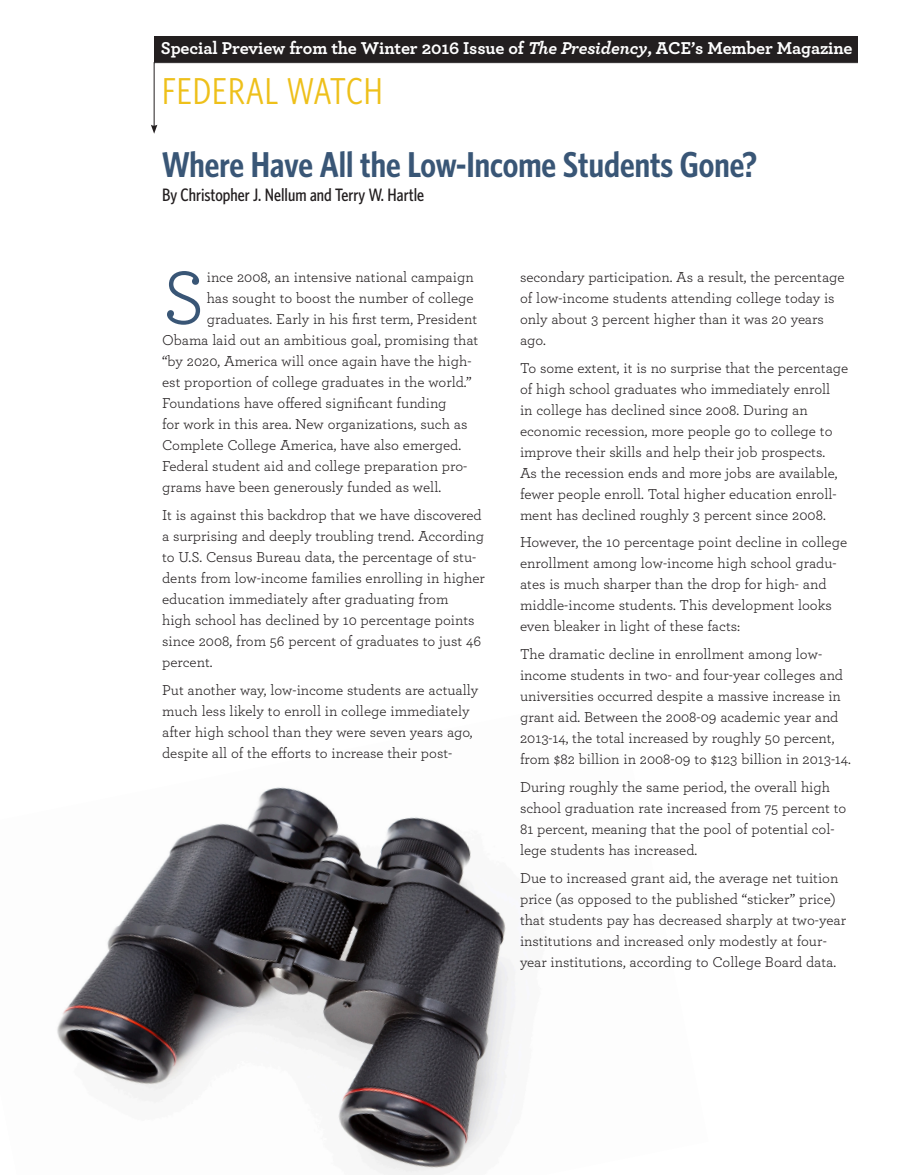
<style>
.page{position:relative;width:905px;height:1175px;background:#fff}
.page>*{position:absolute;margin:0;border:0;box-sizing:border-box;transform-origin:0 0}
.body_10_14{font:78.9px "Archer";color:#395676}
.t1{font:37.5px "Whitney Condensed";letter-spacing:.025em;color:#eec01a}
.Dept_Article_Title{font:600 36px "Whitney Condensed";color:#395676}
.body_no_indent{font:700 18px "Archer";letter-spacing:-.01em;color:#fff}
.Byline{font:500 18px "Whitney Condensed";color:#231f20}
.body_10_14-2{font:15px/21px "Archer";color:#231f20}
.s1{font-style:italic}
</style>
<div class="page">
<img style="left:57px;top:787px;width:458px;height:387px">
<div style="left:154px;top:36px;width:703px;height:26px;background:#231f20"></div>
<svg style="left:154px;top:62px;width:704px;height:64px"></svg>
<svg style="left:151px;top:125px;width:6px;height:9px"></svg>
<p class="body_no_indent" style="left:161px;top:34px;width:693px">Special Preview from the Winter 2016 Issue of <span class="s1">The Presidency</span>, ACE’s Member Magazine</p>
<p class="t1" style="left:162px;top:68px;width:222px">FEDERAL WATCH</p>
<p class="Dept_Article_Title" style="left:162px;top:142px;width:596px">Where Have All the Low-Income Students Gone?</p>
<p class="Byline" style="left:162px;top:184px;width:263px">By Christopher J. Nellum and Terry W. Hartle</p>
<p class="body_10_14" style="left:162px;top:243px;width:45px">S</p>
<p class="body_10_14-2" style="left:207px;top:266px;width:268px">ince 2008, an intensive national campaign</p>
<p class="body_10_14-2" style="left:207px;top:287px;width:268px">has sought to boost the number of college</p>
<p class="body_10_14-2" style="left:207px;top:308px;width:272px">graduates. Early in his first term, President</p>
<p class="body_10_14-2" style="left:162px;top:329px;width:318px">Obama laid out an ambitious goal, promising that</p>
<p class="body_10_14-2" style="left:162px;top:350px;width:311px">“by 2020, America will once again have the high-</p>
<p class="body_10_14-2" style="left:162px;top:371px;width:311px">est proportion of college graduates in the world.”</p>
<p class="body_10_14-2" style="left:162px;top:392px;width:286px">Foundations have offered significant funding</p>
<p class="body_10_14-2" style="left:162px;top:413px;width:307px">for work in this area. New organizations, such as</p>
<p class="body_10_14-2" style="left:162px;top:434px;width:300px">Complete College America, have also emerged.</p>
<p class="body_10_14-2" style="left:162px;top:455px;width:307px">Federal student aid and college preparation pro-</p>
<p class="body_10_14-2" style="left:162px;top:476px;width:280px">grams have been generously funded as well.</p>
<p class="body_10_14-2" style="left:162px;top:503px;width:324px">It is against this backdrop that we have discovered a surprising and deeply troubling trend. According to U.S. Census Bureau data, the percentage of stu&shy;dents from low-income families enrolling in higher education immediately after graduating from<br>high school has declined by 10 percentage points since 2008, from 56 percent of graduates to just 46 percent.</p>
<p class="body_10_14-2" style="left:162px;top:678px;width:318px">Put another way, low-income students are actually much less likely to enroll in college immediately after high school than they were seven years ago, despite all of the efforts to increase their post-</p>
<p class="body_10_14-2" style="left:520px;top:266px;width:326px">secondary participation. As a result, the percentage of low-income students attending college today is only about 3 percent higher than it was 20 years ago.</p>
<p class="body_10_14-2" style="left:520px;top:356px;width:330px">To some extent, it is no surprise that the percentage of high school graduates who immediately enroll<br>in college has declined since 2008. During an economic recession, more people go to college to improve their skills and help their job prospects.<br>As the recession ends and more jobs are available, fewer people enroll. Total higher education enroll&shy;ment has declined roughly 3 percent since 2008.</p>
<p class="body_10_14-2" style="left:520px;top:531px;width:329px">However, the 10 percentage point decline in college enrollment among low-income high school gradu&shy;ates is much sharper than the drop for high- and middle-income students. This development looks even bleaker in light of these facts:</p>
<p class="body_10_14-2" style="left:520px;top:643px;width:332px">The dramatic decline in enrollment among low&shy;income students in two- and four-year colleges and universities occurred despite a massive increase in grant aid. Between the 2008-09 academic year and 2013-14, the total increased by roughly 50 percent, from $82 billion in 2008-09 to $123 billion in 2013-14.</p>
<p class="body_10_14-2" style="left:520px;top:776px;width:328px">During roughly the same period, the overall high school graduation rate increased from 75 percent to 81 percent, meaning that the pool of potential col&shy;lege students has increased.</p>
<p class="body_10_14-2" style="left:520px;top:866px;width:327px">Due to increased grant aid, the average net tuition price (as opposed to the published “sticker” price) that students pay has decreased sharply at two-year institutions and increased only modestly at four&shy;year institutions, according to College Board data.</p>
</div>
